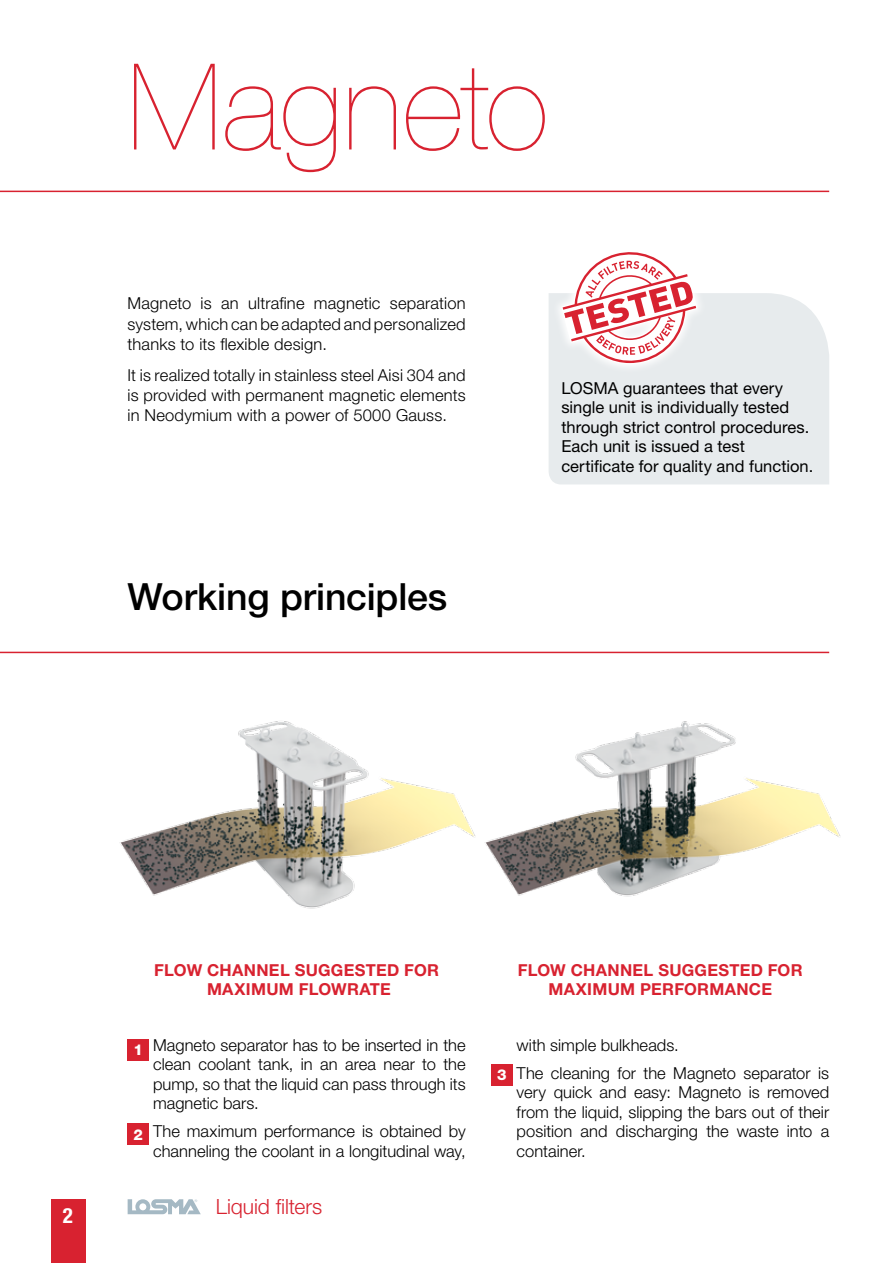
<style>
.page{position:relative;width:893px;height:1263px;background:#fff}
.page>*{position:absolute;margin:0;border:0;box-sizing:border-box;transform-origin:0 0}
.t1{font:200 120px "Helvetica Neue LT Std";color:#d82230}
.t2{font:500 37.5px "Helvetica Neue LT Std";letter-spacing:-.005em;color:#000}
.t3{font:300 21px "Helvetica Neue LT Std";letter-spacing:-.005em;color:#d82230}
.t4{font:700 condensed 21px "Helvetica Neue LT Std";color:#fff}
.t5{font:300 16.5px/19.5px "Helvetica Neue LT Std";letter-spacing:.005em;color:#000;text-align:justify}
.t6{font:16.5px/19.5px "Helvetica Neue LT Std";color:#000}
.t7{font:700 16.5px/19.5px "Helvetica Neue LT Std";letter-spacing:.015em;color:#d82230;text-align:center}
.t8{font:800 15px "Helvetica Neue LT Std";color:#fff}
.s1{font-weight:400;font-size:13.5px;color:#d82230}
</style>
<div class="page">
<div style="left:51px;top:1199px;width:34px;height:64px;background:#d82230"></div>
<svg style="left:128px;top:1199px;width:73px;height:15px"></svg>
<hr style="left:0;top:191px;width:829px;height:1px;background:#d82230">
<hr style="left:0;top:652px;width:829px;height:1px;background:#d82230">
<div style="left:128px;top:1039px;width:21px;height:21px;background:#d82230"></div>
<div style="left:128px;top:1123px;width:21px;height:22px;background:#d82230"></div>
<div style="left:491px;top:1064px;width:21px;height:21px;background:#d82230"></div>
<img style="left:494px;top:721px;width:347px;height:176px">
<img style="left:119px;top:721px;width:375px;height:188px">
<div style="left:549px;top:293px;width:280px;height:191px;background:#e7ebed"></div>
<div style="left:552px;top:241px;width:155px;height:133px;background:linear-gradient(to right,#f2f4f5,#f2f4f5)"></div>
<svg style="left:561px;top:248px;width:137px;height:117px"></svg>
<h1 class="t1" style="left:128px;top:38px;width:422px">Magneto</h1>
<p class="t5" style="left:128px;top:293px;width:340px;line-height:20.2px">Magneto is an ultrafine magnetic separation system, which can be adapted and personalized thanks to its flexible design.</p>
<p class="t5" style="left:128px;top:364px;width:340px;line-height:20.2px">It is realized totally in stainless steel Aisi 304 and is provided with permanent magnetic elements in Neodymium with a power of 5000 Gauss.</p>
<h2 class="t2" style="left:128px;top:575px;width:321px">Working principles</h2>
<p class="t6" style="left:561px;top:378px;width:253px">LOSMA guarantees that every single unit is individually tested through strict control procedures.<br>Each unit is issued a test certificate for quality and function.</p>
<p class="t7" style="left:154px;top:959px;width:286px">FLOW CHANNEL SUGGESTED FOR<br>MAXIMUM FLOWRATE</p>
<p class="t7" style="left:518px;top:959px;width:286px">FLOW CHANNEL SUGGESTED FOR<br>MAXIMUM PERFORMANCE</p>
<p class="t5" style="left:153px;top:1035px;width:314px;text-indent:-26px"><span class="s1">•</span> Magneto separator has to be inserted in the clean coolant tank, in an area near to the pump, so that the liquid can pass through its magnetic bars.</p>
<p class="t5" style="left:128px;top:1121px;width:340px;text-align:right"><span class="s1">•</span> The maximum performance is obtained by channeling the coolant in a longitudinal way,</p>
<p class="t8" style="left:133px;top:1040px;width:11px">1</p>
<p class="t8" style="left:133px;top:1125px;width:11px">2</p>
<p class="t4" style="left:63px;top:1202px;width:12px">2</p>
<p class="t3" style="left:216px;top:1194px;width:108px">Liquid filters</p>
<p class="t5" style="left:517px;top:1035px;width:164px">with simple bulkheads.</p>
<p class="t5" style="left:517px;top:1063px;width:314px;text-indent:-26px"><span class="s1">•</span> The cleaning for the Magneto separator is very quick and easy: Magneto is removed from the liquid, slipping the bars out of their position and discharging the waste into a container.</p>
<p class="t8" style="left:497px;top:1066px;width:11px">3</p>
</div>
